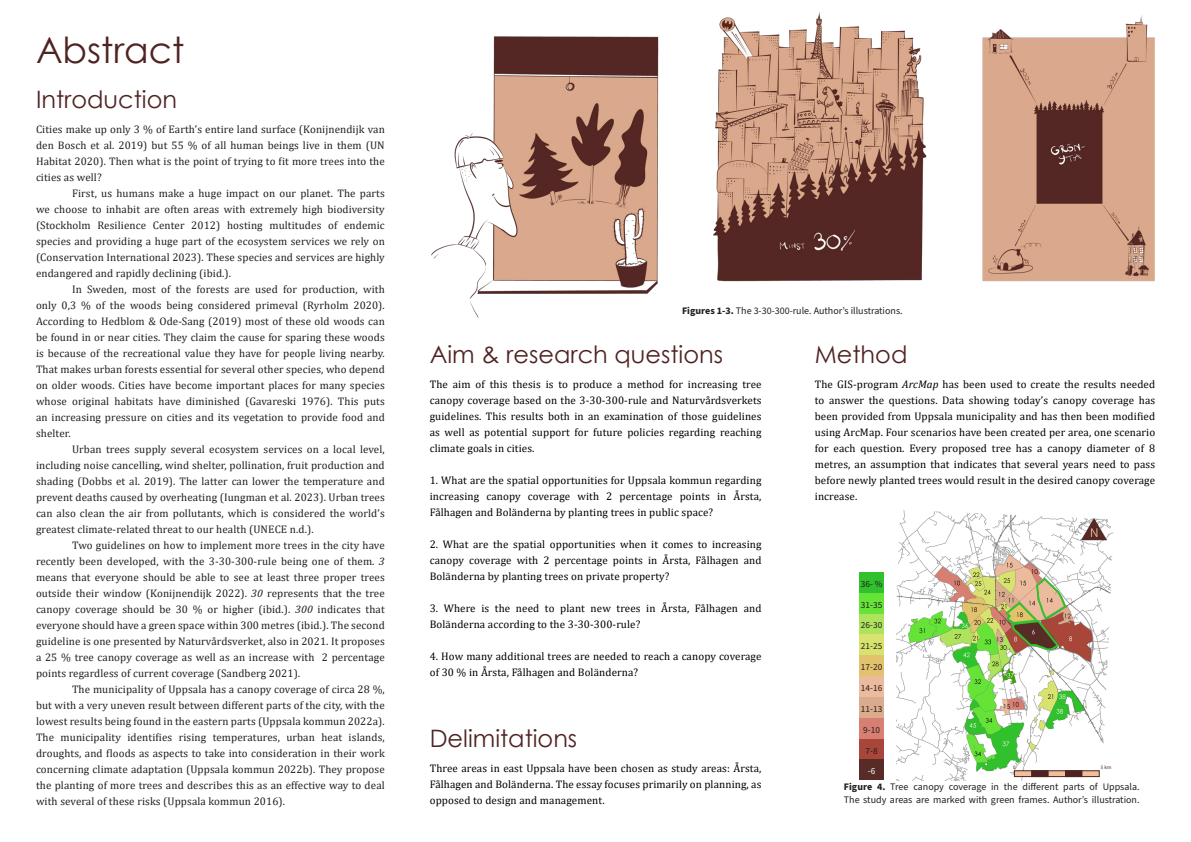
<style>
.page{position:relative;width:1191px;height:842px;background:#fff}
.page>*{position:absolute;margin:0;border:0;box-sizing:border-box;transform-origin:0 0}
.t1{font:36px "Century Gothic";color:#4f2322}
.t2{font:24px "Century Gothic";color:#4f2322}
.t3{font:11px/16px "Cambria";letter-spacing:.01em;color:#231f20;text-align:justify}
.t4{font:11px/16px "Cambria";letter-spacing:.01em;color:#000001;text-align:justify}
.t5{font:10px/13px "Source Sans Pro";color:#231f20}
.t6{font:9.3px "Source Sans Pro";color:#231f20}
.t7{font:9.3px "Source Sans Pro";color:#fff}
.t8{font:5.2px "Source Sans Pro";color:#4e2121}
.s1{font-style:italic}
.s2{font-weight:700}
</style>
<div class="page">
<img style="left:431px;top:36px;width:228px;height:282px">
<img style="left:713px;top:12px;width:214px;height:270px">
<img style="left:982px;top:15px;width:173px;height:267px">
<img style="left:896px;top:510px;width:218px;height:270px">
<img style="left:1081px;top:519px;width:25px;height:22px">
<div style="left:1014px;top:770px;width:85px;height:7px;background:#f0be9b;border:1px solid #4f2322"></div>
<div style="left:1031px;top:770px;width:17px;height:7px;background:#4e2322"></div>
<div style="left:1065px;top:770px;width:17px;height:7px;background:#4e2322"></div>
<svg style="left:1003px;top:576px;width:64px;height:75px;background:#ae966c"></svg>
<div style="left:859px;top:759px;width:25px;height:21px;background:#572c26"></div>
<div style="left:859px;top:738px;width:25px;height:21px;background:#a74639"></div>
<div style="left:859px;top:718px;width:25px;height:20px;background:#d77f73"></div>
<div style="left:859px;top:697px;width:25px;height:21px;background:#dbab8e"></div>
<div style="left:859px;top:676px;width:25px;height:21px;background:#ecba9c"></div>
<div style="left:859px;top:655px;width:25px;height:21px;background:#e3c26e"></div>
<div style="left:859px;top:634px;width:25px;height:21px;background:#d7e36e"></div>
<div style="left:859px;top:613px;width:25px;height:21px;background:#b0e35d"></div>
<div style="left:859px;top:593px;width:25px;height:20px;background:#65e437"></div>
<div style="left:859px;top:572px;width:25px;height:21px;background:#31c12d"></div>
<p class="t1" style="left:36px;top:25px;width:150px">Abstract</p>
<p class="t2" style="left:36px;top:82px;width:142px">Introduction</p>
<p class="t3" style="left:36px;top:121px;width:350px">Cities make up only 3 % of Earth’s entire land surface (Konijnendijk van den Bosch et al. 2019) but 55 % of all human beings live in them (UN Habitat 2020). Then what is the point of trying to fit more trees into the cities as well?</p>
<p class="t3" style="left:36px;top:185px;width:350px;text-indent:36px">First, us humans make a huge impact on our planet. The parts we choose to inhabit are often areas with extremely high biodiversity (Stockholm Resilience Center 2012) hosting multitudes of endemic species and providing a huge part of the ecosystem services we rely on (Conservation International 2023). These species and services are highly endangered and rapidly declining (ibid.).</p>
<p class="t3" style="left:36px;top:281px;width:350px;text-indent:36px">In Sweden, most of the forests are used for production, with only 0,3 % of the woods being considered primeval (Ryrholm 2020).<br>According to Hedblom &amp; Ode-Sang (2019) most of these old woods can be found in or near cities. They claim the cause for sparing these woods is because of the recreational value they have for people living nearby.<br>That makes urban forests essential for several other species, who depend on older woods. Cities have become important places for many species whose original habitats have diminished (Gavareski 1976). This puts an increasing pressure on cities and its vegetation to provide food and shelter.</p>
<p class="t3" style="left:36px;top:441px;width:350px;text-indent:36px">Urban trees supply several ecosystem services on a local level, including noise cancelling, wind shelter, pollination, fruit production and shading (Dobbs et al. 2019). The latter can lower the temperature and prevent deaths caused by overheating (Iungman et al. 2023). Urban trees can also clean the air from pollutants, which is considered the world’s greatest climate-related threat to our health (UNECE n.d.).</p>
<p class="t3" style="left:36px;top:537px;width:350px;text-indent:36px">Two guidelines on how to implement more trees in the city have recently been developed, with the 3-30-300-rule being one of them. <span class="s1">3 </span>means that everyone should be able to see at least three proper trees outside their window (Konijnendijk 2022). <span class="s1">30</span> represents that the tree canopy coverage should be 30 % or higher (ibid.). <span class="s1">300</span> indicates that everyone should have a green space within 300 metres (ibid.). The second guideline is one presented by Naturvårdsverket, also in 2021. It proposes a 25 % tree canopy coverage as well as an increase with 2 percentage points regardless of current coverage (Sandberg 2021).</p>
<p class="t3" style="left:36px;top:681px;width:350px;text-indent:36px">The municipality of Uppsala has a canopy coverage of circa 28 %, but with a very uneven result between different parts of the city, with the lowest results being found in the eastern parts (Uppsala kommun 2022a).<br>The municipality identifies rising temperatures, urban heat islands, droughts, and floods as aspects to take into consideration in their work concerning climate adaptation (Uppsala kommun 2022b). They propose the planting of more trees and describes this as an effective way to deal with several of these risks (Uppsala kommun 2016).</p>
<p class="t5" style="left:682px;top:304px;width:222px"><span class="s2">Figures 1-3.</span> The 3-30-300-rule. Author’s illustrations.</p>
<p class="t2" style="left:430px;top:337px;width:295px">Aim &amp; research questions</p>
<p class="t2" style="left:815px;top:337px;width:94px">Method</p>
<p class="t4" style="left:430px;top:376px;width:333px">The aim of this thesis is to produce a method for increasing tree canopy coverage based on the 3-30-300-rule and Naturvårdsverkets guidelines. This results both in an examination of those guidelines as well as potential support for future policies regarding reaching climate goals in cities.</p>
<p class="t4" style="left:430px;top:472px;width:333px">1. What are the spatial opportunities for Uppsala kommun regarding increasing canopy coverage with 2 percentage points in Årsta, Fålhagen and Boländerna by planting trees in public space?</p>
<p class="t4" style="left:430px;top:536px;width:333px">2. What are the spatial opportunities when it comes to increasing canopy coverage with 2 percentage points in Årsta, Fålhagen and Boländerna by planting trees on private property?</p>
<p class="t4" style="left:430px;top:600px;width:333px">3. Where is the need to plant new trees in Årsta, Fålhagen and<br>Boländerna according to the 3-30-300-rule?</p>
<p class="t4" style="left:430px;top:648px;width:333px">4. How many additional trees are needed to reach a canopy coverage of 30 % in Årsta, Fålhagen and Boländerna?</p>
<p class="t4" style="left:815px;top:376px;width:342px">The GIS-program <span class="s1">ArcMap</span> has been used to create the results needed to answer the questions. Data showing today’s canopy coverage has been provided from Uppsala municipality and has then been modified using ArcMap. Four scenarios have been created per area, one scenario for each question. Every proposed tree has a canopy diameter of 8 metres, an assumption that indicates that several years need to pass before newly planted trees would result in the desired canopy coverage increase.</p>
<p class="t6" style="left:861px;top:578px;width:23px">36- %</p>
<p class="t6" style="left:861px;top:598px;width:23px">31-35</p>
<p class="t6" style="left:861px;top:619px;width:23px">26-30</p>
<p class="t6" style="left:861px;top:640px;width:23px">21-25</p>
<p class="t6" style="left:861px;top:661px;width:23px">17-20</p>
<p class="t6" style="left:861px;top:682px;width:23px">14-16</p>
<p class="t6" style="left:861px;top:702px;width:23px">11-13</p>
<p class="t2" style="left:430px;top:722px;width:149px">Delimitations</p>
<p class="t6" style="left:863px;top:723px;width:18px">9-10</p>
<p class="t6" style="left:865px;top:744px;width:14px">7-8</p>
<p class="t4" style="left:430px;top:760px;width:333px">Three areas in east Uppsala have been chosen as study areas: Årsta, Fålhagen and Boländerna. The essay focuses primarily on planning, as opposed to design and management.</p>
<p class="t8" style="left:1013px;top:764px;width:4px">0</p>
<p class="t8" style="left:1101px;top:764px;width:12px">5 km</p>
<p class="t7" style="left:868px;top:765px;width:9px">-6</p>
<p class="t5" style="left:844px;top:781px;width:297px"><span class="s2">Figure 4.</span> Tree canopy coverage in the different parts of Uppsala.<br>The study areas are marked with green frames. Author’s illustration.</p>
</div>
